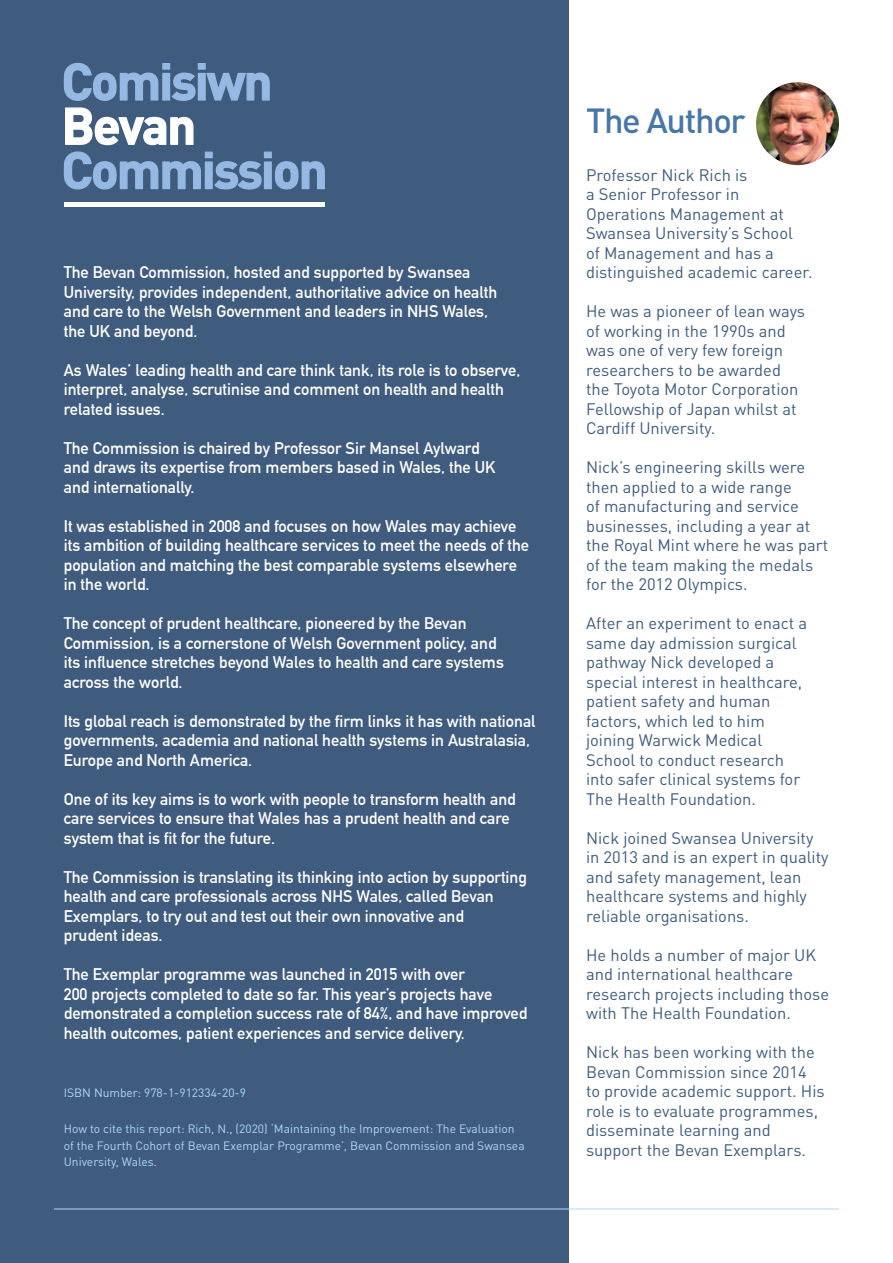
<style>
.page{position:relative;width:893px;height:1263px;background:#fff}
.page>*{position:absolute;margin:0;border:0;box-sizing:border-box;transform-origin:0 0}
.ML_-_Heading_2{font:500 34.5px "DINOT";letter-spacing:-.04em;color:#4877a6}
.Body_navy{font:700 16.5px/19.5px "DIN Alternate";color:#fff}
.Body_navy-2{font:16.5px/19.5px "DINOT";color:#3f5c7e}
.Body_navy-3{font:12px/16.5px "DINOT";color:#b1d7f4}
</style>
<div class="page">
<div style="left:0;top:0;width:568px;height:1263px;background:#3f5c7e"></div>
<svg style="left:64px;top:63px;width:206px;height:38px"></svg>
<svg style="left:65px;top:107px;width:129px;height:38px"></svg>
<svg style="left:64px;top:151px;width:261px;height:39px"></svg>
<hr style="left:64px;top:202px;width:261px;height:4px;background:#fff">
<hr style="left:54px;top:1208px;width:785px;height:1px;background:#b1d7f4">
<img style="left:756px;top:82px;width:83px;height:83px;border-radius:41px">
<p class="Body_navy" style="left:64px;top:261px;width:435px">The Bevan Commission, hosted and supported by Swansea University, provides independent, authoritative advice on health and care to the Welsh Government and leaders in NHS Wales, the UK and beyond.</p>
<p class="Body_navy" style="left:64px;top:359px;width:458px">As Wales’ leading health and care think tank, its role is to observe, interpret, analyse, scrutinise and comment on health and health related issues.</p>
<p class="Body_navy" style="left:64px;top:437px;width:433px">The Commission is chaired by Professor Sir Mansel Aylward and draws its expertise from members based in Wales, the UK and internationally.</p>
<p class="Body_navy" style="left:64px;top:515px;width:467px">It was established in 2008 and focuses on how Wales may achieve its ambition of building healthcare services to meet the needs of the population and matching the best comparable systems elsewhere in the world.</p>
<p class="Body_navy" style="left:64px;top:612px;width:442px">The concept of prudent healthcare, pioneered by the Bevan Commission, is a cornerstone of Welsh Government policy, and its influence stretches beyond Wales to health and care systems across the world.</p>
<p class="Body_navy" style="left:64px;top:710px;width:473px">Its global reach is demonstrated by the firm links it has with national governments, academia and national health systems in Australasia,<br>Europe and North America.</p>
<p class="Body_navy" style="left:64px;top:788px;width:453px">One of its key aims is to work with people to transform health and care services to ensure that Wales has a prudent health and care system that is fit for the future.</p>
<p class="Body_navy" style="left:64px;top:866px;width:465px">The Commission is translating its thinking into action by supporting health and care professionals across NHS Wales, called Bevan Exemplars, to try out and test out their own innovative and<br>prudent ideas.</p>
<p class="Body_navy" style="left:64px;top:963px;width:465px">The Exemplar programme was launched in 2015 with over<br>200 projects completed to date so far. This year’s projects have demonstrated a completion success rate of 84%, and have improved health outcomes, patient experiences and service delivery.</p>
<p class="Body_navy-3" style="left:64px;top:1084px;width:184px">ISBN Number: 978-1-912334-20-9</p>
<p class="Body_navy-3" style="left:64px;top:1120px;width:462px">How to cite this report: Rich, N., (2020) ‘Maintaining the Improvement: The Evaluation of the Fourth Cohort of Bevan Exemplar Programme’, Bevan Commission and Swansea<br>University, Wales.</p>
<p class="ML_-_Heading_2" style="left:586px;top:98px;width:161px">The Author</p>
<p class="Body_navy-2" style="left:586px;top:165px;width:228px">Professor Nick Rich is<br>a Senior Professor in<br>Operations Management at<br>Swansea University’s School<br>of Management and has a distinguished academic career.</p>
<p class="Body_navy-2" style="left:586px;top:301px;width:221px">He was a pioneer of lean ways of working in the 1990s and was one of very few foreign researchers to be awarded the Toyota Motor Corporation<br>Fellowship of Japan whilst at<br>Cardiff University.</p>
<p class="Body_navy-2" style="left:586px;top:457px;width:244px">Nick’s engineering skills were then applied to a wide range<br>of manufacturing and service businesses, including a year at the Royal Mint where he was part of the team making the medals for the 2012 Olympics.</p>
<p class="Body_navy-2" style="left:586px;top:613px;width:223px">After an experiment to enact a same day admission surgical pathway Nick developed a special interest in healthcare, patient safety and human factors, which led to him joining Warwick Medical<br>School to conduct research into safer clinical systems for<br>The Health Foundation.</p>
<p class="Body_navy-2" style="left:586px;top:828px;width:244px">Nick joined Swansea University in 2013 and is an expert in quality and safety management, lean healthcare systems and highly reliable organisations.</p>
<p class="Body_navy-2" style="left:586px;top:945px;width:245px">He holds a number of major UK and international healthcare research projects including those with The Health Foundation.</p>
<p class="Body_navy-2" style="left:586px;top:1042px;width:240px">Nick has been working with the<br>Bevan Commission since 2014 to provide academic support. His role is to evaluate programmes, disseminate learning and support the Bevan Exemplars.</p>
</div>
